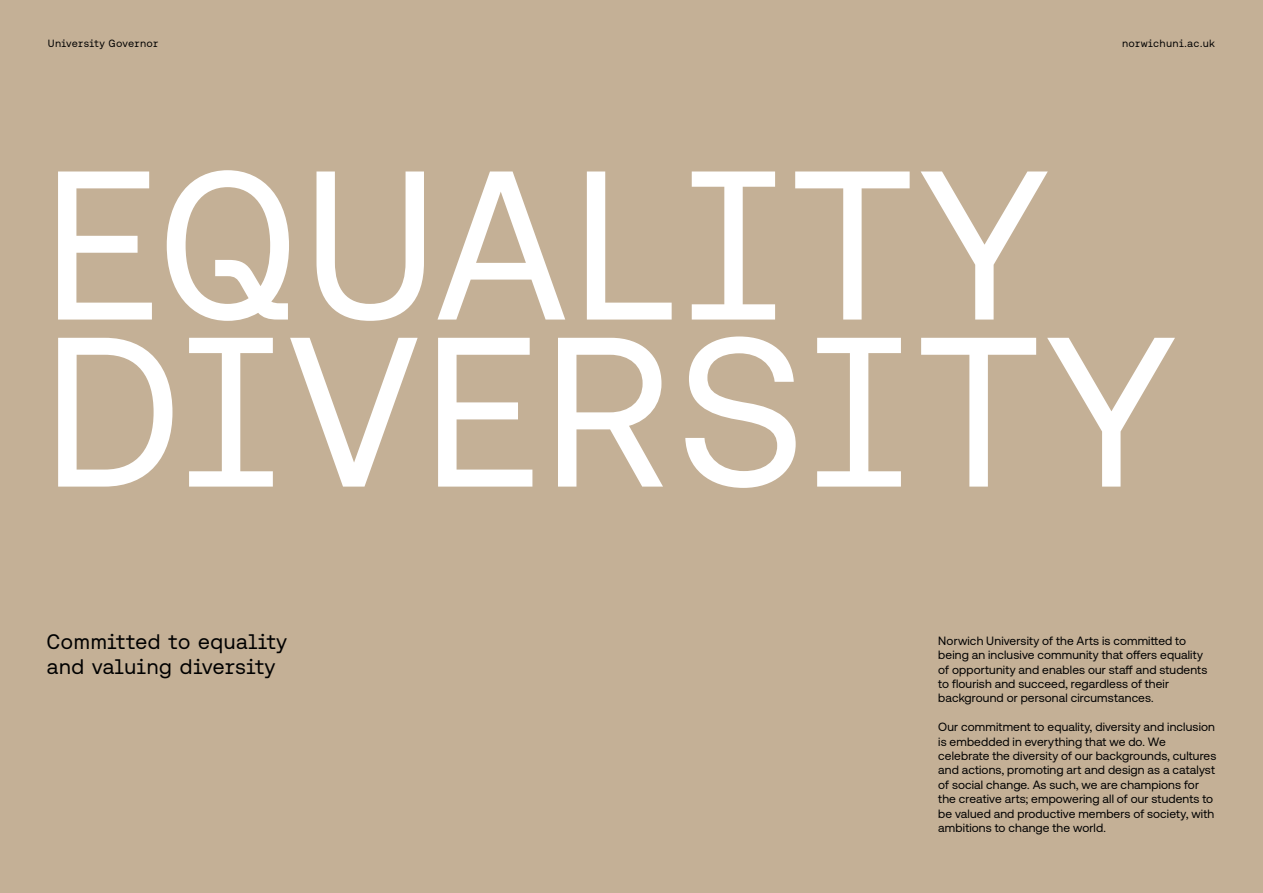
<style>
.page{position:relative;width:1263px;height:893px;background:#c4b096}
.page>*{position:absolute;margin:0;border:0;box-sizing:border-box;transform-origin:0 0}
.t1{font:212.55px "Aeonik Fono";color:#fff}
.t2{font:211.5px "Aeonik Fono";color:#fff}
.t3{font:21px/25.2px "Aeonik Fono";color:#000}
.t4{font:12px/14.4px "Aeonik Pro";letter-spacing:.01em;color:#000}
.t5{font:10.5px "Aeonik Fono";letter-spacing:.02em;color:#000}
</style>
<div class="page">
<p class="t5" style="left:48px;top:37px;width:112px">University Governor</p>
<p class="t5" style="left:1122px;top:37px;width:94px">norwichuni.ac.uk</p>
<p class="t2" style="left:41px;top:126px;width:1012px">EQUALITY</p>
<p class="t1" style="left:41px;top:292px;width:1140px">DIVERSITY</p>
<p class="t3" style="left:47px;top:629px;width:242px">Committed to equality and valuing diversity</p>
<p class="t4" style="left:938px;top:633px;width:271px">Norwich University of the Arts is committed to being an inclusive community that offers equality of opportunity and enables our staff and students to flourish and succeed, regardless of their background or personal circumstances.</p>
<p class="t4" style="left:938px;top:720px;width:280px">Our commitment to equality, diversity and inclusion is embedded in everything that we do. We celebrate the diversity of our backgrounds, cultures and actions, promoting art and design as a catalyst of social change. As such, we are champions for the creative arts; empowering all of our students to be valued and productive members of society, with ambitions to change the world.</p>
</div>
